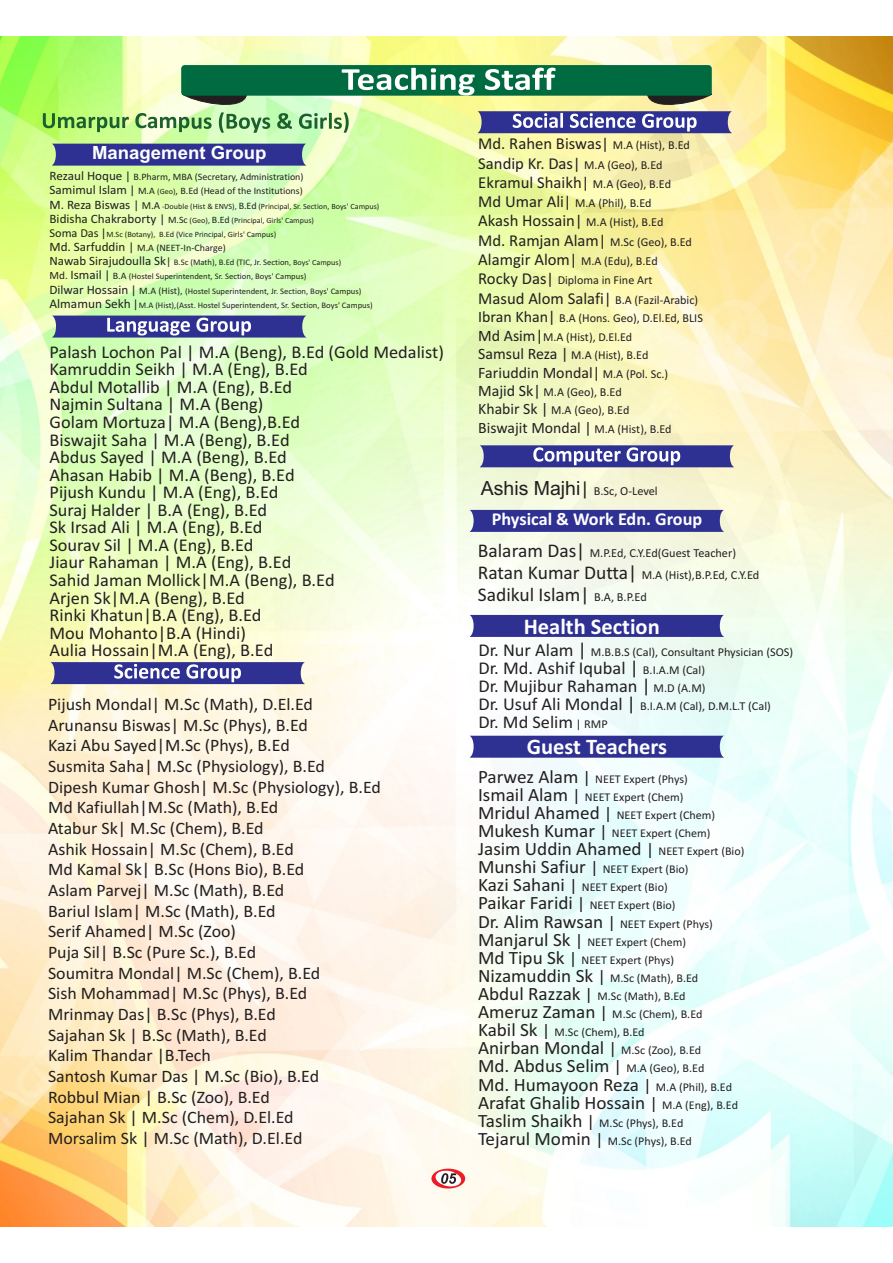
<style>
.page{position:relative;width:893px;height:1263px;background:#fff}
.page>*{position:absolute;margin:0;border:0;box-sizing:border-box;transform-origin:0 0}
.t1{font:700 22.5px "Calibri";color:#fff}
.t2{font:700 22.35px "Calibri";color:#fff}
.t3{font:19.5px "Calibri";color:#231f20}
.t4{font:18.9px/18.1px "Calibri";color:#231f20}
.t5{font:700 18.15px "Calibri";color:#fff}
.t6{font:700 18.15px "Arial";color:#fff}
.t7{font:18px/17.5px "Calibri";color:#231f20}
.t8{font:17.55px/20.7px "Calibri";color:#231f20}
.t9{font:16.65px "Calibri";color:#231f20}
.t10{font:15.9px "Calibri";color:#231f20}
.t11{font:15.75px "Calibri";color:#231f20}
.t12{font:12.3px/22.2px "Calibri";color:#231f20}
.t13{font:12.15px/19px "Calibri";color:#231f20}
.t14{font:12px "Calibri";color:#231f20}
.t15{font:11.85px/18.1px "Calibri";color:#231f20}
.t16{font:9.75px/14.4px "Calibri";color:#231f20}
.t17{font:8.55px/14.4px "Calibri";color:#231f20}
.t18{font:8.1px "Calibri";color:#231f20}
.t19{font:7.95px/14.2px "Calibri";color:#231f20}
.s1{font-size:12.9px}
.s2{font-size:12.3px}
.s3{font-size:7.95px}
.s4{font-size:10.8px}
.s5{font-size:9.75px}
.s6{font-size:12.15px}
.s7{font-size:12.75px}
.s8{font-size:10.95px}
.s9{font-size:11.1px}
.s10{font-size:13.05px}
.s11{font-size:16.05px}
.s12{font-size:16.65px}
.s13{font-size:15.9px}
.s14{font-size:12px}
.s15{font-size:15.75px}
.s16{font-family:"Arial";font-size:19.5px}
.s17{font-size:19.5px}
.s18{font-size:18px}
.s19{font-size:19.05px}
.s20{font-size:18.9px}
.s21{font-size:17.1px}
.s22{font-size:11.85px}
</style>
<div class="page">
<img style="left:0;top:36px;width:893px;height:1191px">
<svg style="left:431px;top:1168px;width:34px;height:20px"></svg>
<svg style="left:435px;top:1170px;width:27px;height:17px"></svg>
<svg style="left:52px;top:144px;width:254px;height:22px;background:#343892"></svg>
<svg style="left:470px;top:736px;width:254px;height:22px;background:#343795"></svg>
<svg style="left:470px;top:615px;width:254px;height:22px;background:#333594"></svg>
<svg style="left:470px;top:510px;width:254px;height:22px;background:#333594"></svg>
<svg style="left:52px;top:316px;width:254px;height:22px;background:#5558a4"></svg>
<svg style="left:51px;top:662px;width:254px;height:22px;background:#4e4fa1"></svg>
<svg style="left:480px;top:445px;width:254px;height:22px;background:#5456a4"></svg>
<div style="left:181px;top:65px;width:531px;height:31px;background:#006b41;border-radius:4px"></div>
<svg style="left:43px;top:68px;width:689px;height:65px"></svg>
<p class="t6" style="left:92px;top:146px;width:176px">Management Group</p>
<p class="t16" style="left:50px;top:170px;width:256px"><span class="s1">Rezaul Hoque</span> <span class="s2">|</span> B.Pharm, MBA (Secretary, Administration)<br><span class="s1">Samimul Islam</span> <span class="s2">|</span> M.A <span class="s3">(Geo)</span>, B.Ed (Head of the Institutions)</p>
<p class="t19" style="left:50px;top:200px;width:331px"><span class="s1">M. Reza Biswas</span> <span class="s2">|</span> <span class="s4">M.A</span> -Double (Hist &amp; ENVS), <span class="s5">B.Ed</span> (Principal, Sr. Section, Boys' Campus)<br><span class="s1">Bidisha Chakraborty</span> <span class="s2">|</span> <span class="s5">M.Sc</span> (Geo), <span class="s5">B.Ed</span> (Principal, Girls' Campus)</p>
<p class="t18" style="left:50px;top:231px;width:228px"><span class="s6">Soma Das</span> <span class="s2">|</span>M.Sc (Botany), B.Ed (Vice Principal, Girls' Campus)</p>
<p class="t16" style="left:50px;top:241px;width:178px"><span class="s1">Md. Sarfuddin</span> <span class="s2">|</span> M.A (NEET-In-Charge)</p>
<p class="t17" style="left:49px;top:256px;width:325px"><span class="s7">Nawab Sirajudoulla Sk</span><span class="s8">|</span> B.Sc (Math), B.Ed (TIC, Jr. Section<span class="s3">, Boys' Campus)<br></span><span class="s9">Md.</span> <span class="s1">Ismail</span> <span class="s2">|</span> <span class="s5">B.A</span> (Hostel Superintendent, Sr. Section, Boys' Campus)<br><span class="s1">Dilwar Hossain</span> <span class="s2">|</span> <span class="s5">M.A (Hist),</span> (Hostel Superintendent, Jr. Section, Boys' Campus)<br><span class="s10">Almamun Sekh</span> <span class="s2">|</span>M.A (Hist),(Asst. Hostel Superintendent, Sr. Section, Boys' Campus)</p>
<p class="t7" style="left:50px;top:345px;width:396px">Palash Lochon Pal | M.A (Beng), B.Ed (Gold Medalist)<br>Kamruddin Seikh | M.A (Eng), B.Ed<br>Abdul Motallib | M.A (Eng), B.Ed<br>Najmin Sultana | M.A (Beng)<br>Golam Mortuza| M.A (Beng),B.Ed<br>Biswajit Saha | M.A (Beng), B.Ed<br>Abdus Sayed | M.A (Beng), B.Ed<br>Ahasan Habib | M.A (Beng), B.Ed<br>Pijush Kundu | M.A (Eng), B.Ed<br>Suraj Halder | B.A (Eng), B.Ed<br>Sk Irsad Ali | M.A (Eng), B.Ed<br>Sourav Sil | M.A (Eng), B.Ed<br>Jiaur Rahaman | M.A (Eng), B.Ed<br>Sahid Jaman Mollick|M.A (Beng), B.Ed<br>Arjen Sk|M.A (Beng), B.Ed<br>Rinki Khatun|B.A (Eng), B.Ed<br>Mou Mohanto|B.A (Hindi)<br>Aulia Hossain|M.A (Eng), B.Ed</p>
<p class="t8" style="left:48px;top:695px;width:334px">Pijush Mondal| M.Sc (Math), D.El.Ed<br>Arunansu Biswas| M.Sc (Phys), B.Ed<br>Kazi Abu Sayed|M.Sc (Phys), B.Ed<br>Susmita Saha| M.Sc (Physiology), B.Ed<br>Dipesh Kumar Ghosh| M.Sc (Physiology), B.Ed<br>Md Kafiullah|M.Sc (Math), B.Ed<br>Atabur Sk| M.Sc (Chem), B.Ed<br>Ashik Hossain| M.Sc (Chem), B.Ed<br>Md Kamal Sk| B.Sc (Hons Bio), B.Ed<br>Aslam Parvej| M.Sc (Math), B.Ed<br>Bariul Islam| M.Sc (Math), B.Ed<br>Serif Ahamed| M.Sc (Zoo)<br>Puja Sil| B.Sc (Pure Sc.), B.Ed<br>Soumitra Mondal| M.Sc (Chem), B.Ed<br>Sish Mohammad| M.Sc (Phys), B.Ed<br>Mrinmay Das| B.Sc (Phys), B.Ed<br>Sajahan Sk | B.Sc (Math), B.Ed<br>Kalim Thandar |B.Tech<br>Santosh Kumar Das | M.Sc (Bio), B.Ed<br>Robbul Mian | B.Sc (Zoo), B.Ed<br>Sajahan Sk | M.Sc (Chem), D.El.Ed<br>Morsalim Sk | M.Sc (Math), D.El.Ed</p>
<p class="t9" style="left:478px;top:137px;width:213px">Md. Rahen Biswas<span class="s11">|</span> <span class="s6">M.A (Hist), B.Ed</span></p>
<p class="t13" style="left:478px;top:156px;width:186px"><span class="s12">Sandip Kr. Das</span><span class="s11">|</span> M.A (Geo), B.Ed</p>
<p class="t9" style="left:478px;top:175px;width:194px">Ekramul Shaikh<span class="s11">|</span> <span class="s6">M.A (Geo), B.Ed</span></p>
<p class="t13" style="left:478px;top:195px;width:226px"><span class="s12">Md Umar Ali</span><span class="s11">|</span> M.A (Phil), B.Ed<br><span class="s12">Akash Hossain</span><span class="s11">|</span> M.A (Hist), B.Ed<br><span class="s12">Md. Ramjan Alam</span><span class="s11">|</span> M.Sc (Geo), B.Ed<br><span class="s12">Alamgir Alom</span><span class="s11">|</span> M.A (Edu), B.Ed<br><span class="s12">Rocky Das</span><span class="s11">|</span> Diploma in Fine Art<br><span class="s12">Masud Alom Salafi</span><span class="s11">|</span> B.A (Fazil-Arabic)<br><span class="s13">Ibran Khan</span><span class="s11">|</span> B.A (Hons. Geo), D.El.Ed, BLIS<br><span class="s13">Md Asim</span><span class="s11">|</span>M.A (Hist), <span class="s14">D.El.Ed<br></span><span class="s13">Samsul Reza |</span> M.A (Hist), B.Ed</p>
<p class="t10" style="left:478px;top:366px;width:191px">Fariuddin Mondal| <span class="s6">M.A (Pol. Sc.)</span></p>
<p class="t13" style="left:478px;top:384px;width:153px;line-height:18.3px"><span class="s13">Majid Sk|</span> M.A (Geo), B.Ed<br><span class="s15">Khabir Sk |</span> M.A (Geo), B.Ed</p>
<p class="t11" style="left:478px;top:421px;width:195px">Biswajit Mondal | <span class="s6">M.A (Hist), B.Ed</span></p>
<p class="t12" style="left:481px;top:481px;width:178px"><span class="s16">Ashis Majhi</span><span class="s17">|</span> B.Sc, O-Level</p>
<p class="t5" style="left:492px;top:512px;width:212px">Physical &amp; Work Edn. Group</p>
<p class="t12" style="left:478px;top:542px;width:283px"><span class="s17">Balaram Das|</span> M.P.Ed, C.Y.Ed(Guest Teacher)<br><span class="s17">Ratan Kumar Dutta|</span> M.A (Hist),B.P.Ed, C.Y.Ed</p>
<p class="t3" style="left:478px;top:586px;width:170px">Sadikul Islam| <span class="s2">B.A, B.P.Ed</span></p>
<p class="t1" style="left:524px;top:617px;width:138px">Health Section</p>
<p class="t14" style="left:478px;top:647px;width:316px"><span class="s18">Dr. Nur Alam</span> <span class="s19">|</span> M.B.B.S (Cal), Consultant Physician (SOS)</p>
<p class="t7" style="left:478px;top:661px;width:229px;line-height:18.1px">Dr. Md. Ashif Iqubal <span class="s19">|</span> <span class="s14">B.I.A.M (Cal)<br></span>Dr. Mujibur Rahaman <span class="s19">|</span> <span class="s14">M.D (A.M)</span></p>
<p class="t14" style="left:478px;top:701px;width:294px"><span class="s18">Dr. Usuf Ali Mondal</span> <span class="s19">|</span> B.I.A.M (Cal), D.M.L.T (Cal)</p>
<p class="t7" style="left:478px;top:714px;width:131px">Dr. Md Selim <span class="s14">| RMP</span></p>
<p class="t15" style="left:478px;top:771px;width:239px"><span class="s20">Parwez Alam</span> <span class="s21">|</span> NEET Expert (Phys)<br><span class="s20">Ismail Alam</span> <span class="s21">|</span> NEET Expert (Chem)<br><span class="s20">Mridul Ahamed</span> <span class="s21">|</span> NEET Expert (Chem)<br><span class="s20">Mukesh Kumar</span> <span class="s21">|</span> NEET Expert (Chem)</p>
<p class="t4" style="left:478px;top:841px;width:268px">Jasim Uddin Ahamed <span class="s21">|</span> <span class="s22">NEET Expert (Bio)</span></p>
<p class="t15" style="left:478px;top:861px;width:236px"><span class="s20">Munshi Safiur</span> <span class="s21">|</span> NEET Expert (Bio)<br><span class="s20">Kazi Sahani</span> <span class="s21">|</span> NEET Expert (Bio)<br><span class="s20">Paikar Faridi</span> <span class="s21">|</span> NEET Expert (Bio)<br><span class="s20">Dr. Alim Rawsan</span> <span class="s21">|</span> NEET Expert (Phys)<br><span class="s20">Manjarul Sk</span> <span class="s21">|</span> NEET Expert (Chem)<br><span class="s20">Md Tipu Sk</span> <span class="s21">|</span> NEET Expert (Phys)<br><span class="s20">Nizamuddin Sk</span> <span class="s21">|</span> M.Sc (Math), B.Ed<br><span class="s20">Abdul Razzak</span> <span class="s21">|</span> M.Sc (Math), B.Ed<br><span class="s20">Ameruz Zaman</span> <span class="s21">|</span> M.Sc (Chem), B.Ed<br><span class="s20">Kabil Sk</span> <span class="s21">|</span> M.Sc (Chem), B.Ed<br><span class="s20">Anirban Mondal</span> <span class="s21">|</span> M.Sc (Zoo), B.Ed</p>
<p class="t4" style="left:478px;top:1058px;width:262px">Md. Abdus Selim <span class="s21">|</span> <span class="s22">M.A (Geo), B.Ed<br></span>Md. Humayoon Reza <span class="s21">|</span> <span class="s22">M.A (Phil), B.Ed<br></span>Arafat Ghalib Hossain <span class="s21">|</span> <span class="s22">M.A (Eng), B.Ed</span></p>
<p class="t15" style="left:478px;top:1115px;width:215px"><span class="s20">Taslim Shaikh</span> <span class="s21">|</span> M.Sc (Phys), B.Ed<br><span class="s20">Tejarul Momin</span> <span class="s21">|</span> M.Sc (Phys), B.Ed</p>
<p class="t2" style="left:527px;top:737px;width:142px">Guest Teachers</p>
</div>
